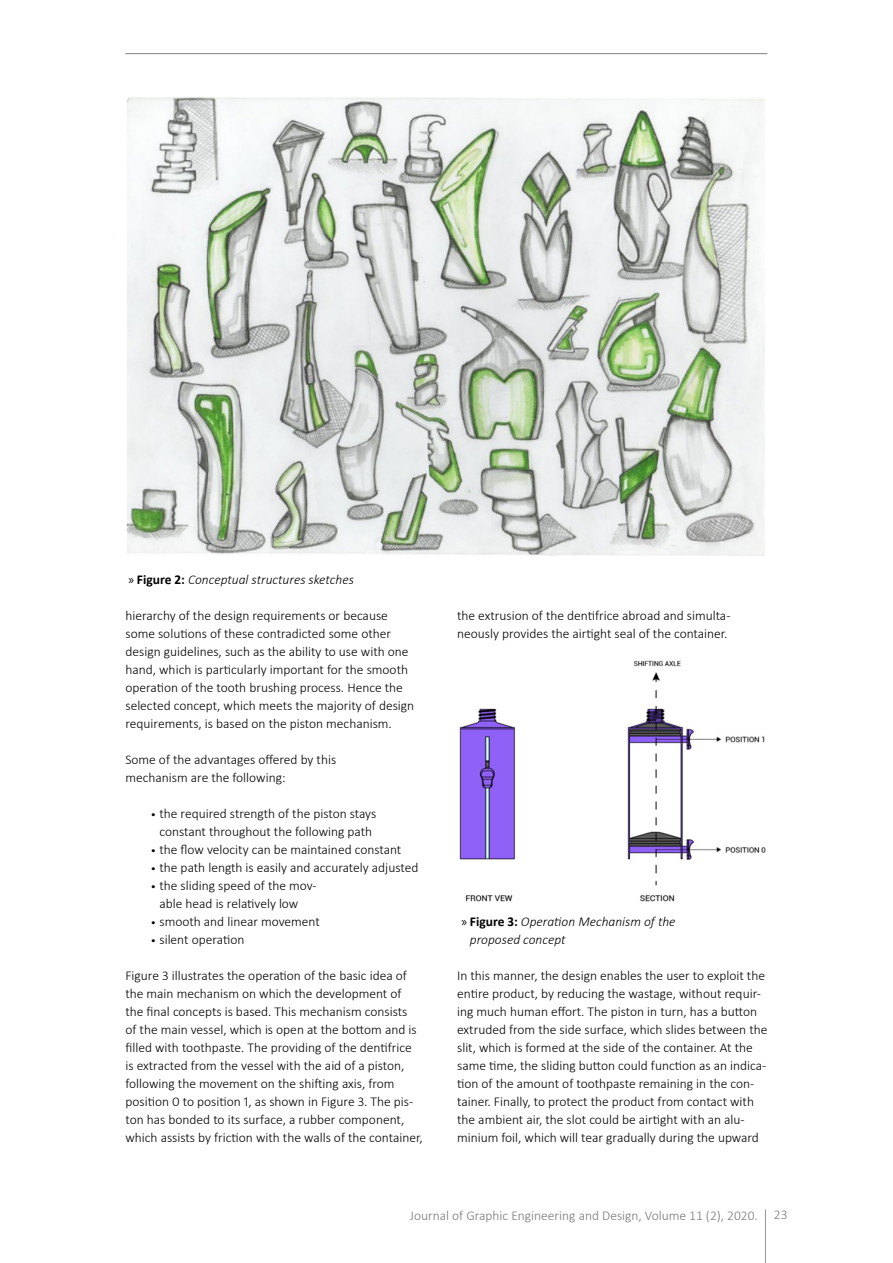
<style>
.page{position:relative;width:893px;height:1263px;background:#fff}
.page>*{position:absolute;margin:0;border:0;box-sizing:border-box;transform-origin:0 0}
.t1{font:300 13.5px/18px "Calibri";color:#000}
.t2{font:italic 300 13.5px/18px "Calibri";color:#000}
.t3{font:300 13.5px "Calibri";color:#77787b}
.s1{font-family:"Myriad Pro";font-weight:400;font-style:normal}
.s2{font-weight:700;font-style:normal}
.s3{font-size:10.5px}
</style>
<div class="page">
<hr style="left:765px;top:1209px;width:1px;height:54px;background:#939598">
<hr style="left:125px;top:53px;width:642px;height:1px;background:#808285">
<img style="left:459px;top:660px;width:307px;height:242px">
<img style="left:126px;top:98px;width:639px;height:457px">
<p class="t2" style="left:128px;top:570px;width:227px"><span class="s1">»</span> <span class="s2">Figure 2:</span> Conceptual structures sketches</p>
<p class="t1" style="left:125px;top:606px;width:290px">hierarchy of the design requirements or because some solutions of these contradicted some other design guidelines, such as the ability to use with one hand, which is particularly important for the smooth operation of the tooth brushing process. Hence the selected concept, which meets the majority of design requirements, is based on the piston mechanism.</p>
<p class="t1" style="left:125px;top:750px;width:212px">Some of the advantages offered by this mechanism are the following:</p>
<p class="t1" style="left:151px;top:804px;width:227px;text-align:center"><span class="s3">•</span> the required strength of the piston stays constant throughout the following path</p>
<p class="t1" style="left:151px;top:840px;width:252px"><span class="s3">•</span> the flow velocity can be maintained constant</p>
<p class="t1" style="left:151px;top:858px;width:269px"><span class="s3">•</span> the path length is easily and accurately adjusted</p>
<p class="t1" style="left:159px;top:876px;width:159px;text-indent:-9px"><span class="s3">•</span> the sliding speed of the mov&shy;able head is relatively low</p>
<p class="t1" style="left:151px;top:912px;width:170px"><span class="s3">•</span> smooth and linear movement</p>
<p class="t1" style="left:151px;top:930px;width:95px"><span class="s3">•</span> silent operation</p>
<p class="t1" style="left:125px;top:966px;width:299px">Figure 3 illustrates the operation of the basic idea of the main mechanism on which the development of the final concepts is based. This mechanism consists<br>of the main vessel, which is open at the bottom and is filled with toothpaste. The providing of the dentifrice is extracted from the vessel with the aid of a piston, following the movement on the shifting axis, from position 0 to position 1, as shown in Figure 3. The pis&shy;ton has bonded to its surface, a rubber component, which assists by friction with the walls of the container,</p>
<p class="t1" style="left:457px;top:606px;width:275px">the extrusion of the dentifrice abroad and simulta&shy;neously provides the airtight seal of the container.</p>
<p class="t2" style="left:470px;top:912px;width:207px;text-indent:-9px"><span class="s1">»</span> <span class="s2">Figure 3:</span> Operation Mechanism of the proposed concept</p>
<p class="t1" style="left:457px;top:966px;width:312px">In this manner, the design enables the user to exploit the entire product, by reducing the wastage, without requir&shy;ing much human effort. The piston in turn, has a button extruded from the side surface, which slides between the slit, which is formed at the side of the container. At the same time, the sliding button could function as an indica&shy;tion of the amount of toothpaste remaining in the con&shy;tainer. Finally, to protect the product from contact with the ambient air, the slot could be airtight with an alu&shy;minium foil, which will tear gradually during the upward</p>
<p class="t3" style="left:410px;top:1207px;width:379px">Journal of Graphic Engineering and Design, Volume 11 (2), 2020. 23</p>
</div>
